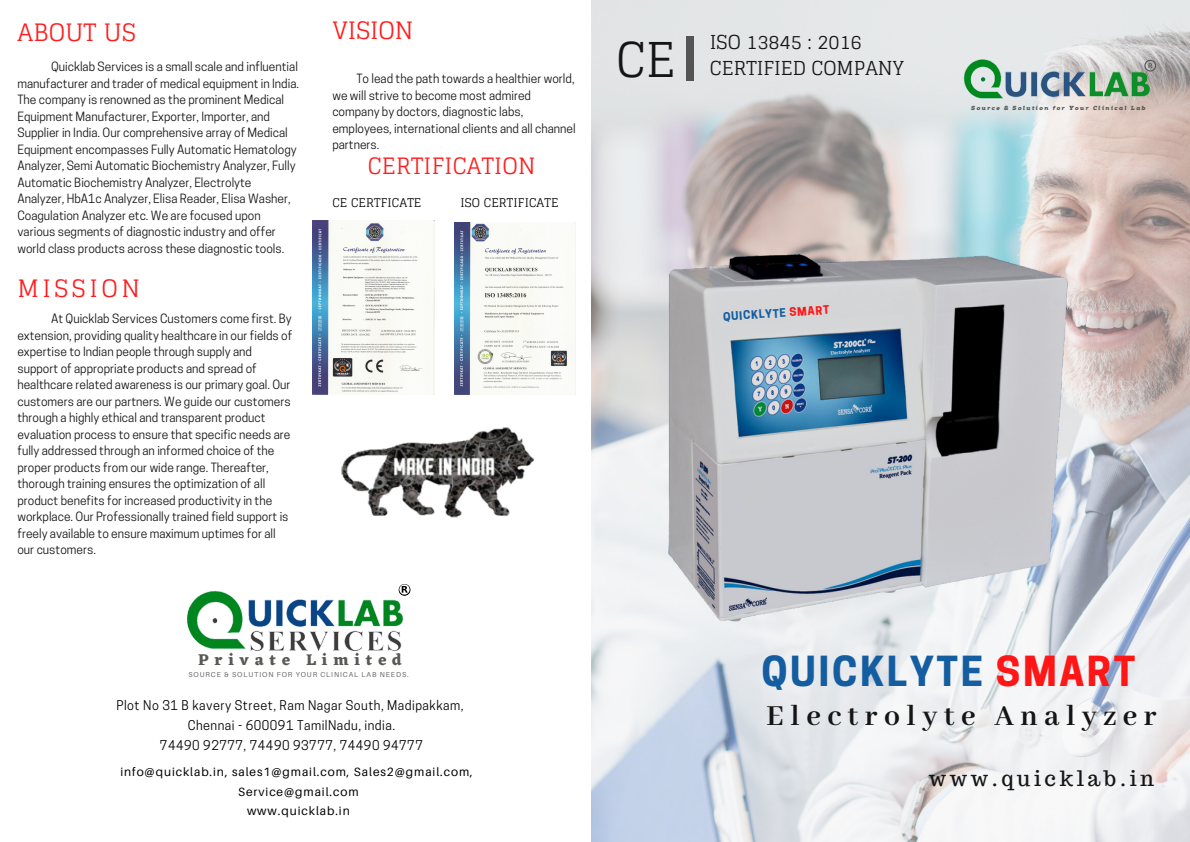
<style>
.page{position:relative;width:1190px;height:842px;background:#fff}
.page>*{position:absolute;margin:0;border:0;box-sizing:border-box;transform-origin:0 0}
.t1{font:48px "Glegoo";color:#151515}
.t2{font:700 38.9px "Cooper Hewitt";letter-spacing:.065em;color:#145da0}
.t3{font:700 31.5px "Abhaya Libre";letter-spacing:.205em;color:#151515}
.t4{font:24px "Glegoo";letter-spacing:.01em;color:#ff1c1c}
.t5{font:24px "Glegoo";letter-spacing:.15em;color:#ff1c1c}
.t6{font:22.5px "Glegoo";letter-spacing:.01em;color:#ff1c1c}
.t7{font:21px "Trocchi";letter-spacing:.175em;color:#151515}
.t8{font:19.2px "Glegoo";color:#151515}
.t9{font:700 16.2px "Eczar";letter-spacing:.365em;color:#585854}
.t10{font:12.6px "Cooper Hewitt";letter-spacing:.04em;color:#000}
.t11{font:12px/16.5px "Cooper Hewitt";color:#151515}
.t12{font:12px "Aileron";letter-spacing:.075em;color:#000}
.t13{font:12px "Glegoo";letter-spacing:.01em;color:#000}
.t14{font:700 11.1px "Cooper Hewitt";color:#145da0}
.t15{font:7.2px "Aileron";letter-spacing:.12em;color:#666}
.t16{font:italic 900 5.9px "Nexa Slab";letter-spacing:.25em;color:#585854}
.s1{color:#ff1616}
</style>
<div class="page">
<img style="left:591px;top:0;width:599px;height:841px">
<img style="left:454px;top:222px;width:122px;height:172px">
<img style="left:313px;top:221px;width:122px;height:173px">
<div style="left:687px;top:36px;width:6px;height:45px;background:#545454"></div>
<img style="left:341px;top:427px;width:193px;height:91px">
<img style="left:186px;top:588px;width:218px;height:63px">
<svg style="left:399px;top:584px;width:12px;height:12px"></svg>
<img style="left:961px;top:57px;width:43px;height:48px">
<img style="left:1003px;top:67px;width:153px;height:32px">
<svg style="left:1144px;top:60px;width:12px;height:12px"></svg>
<svg style="left:981px;top:77px;width:4px;height:4px"></svg>
<img style="left:654px;top:242px;width:416px;height:389px">
<p class="t4" style="left:17px;top:19px;width:120px">ABOUT US</p>
<p class="t11" style="left:17px;top:60px;width:283px;text-indent:34px">Quicklab Services is a small scale and influential manufacturer and trader of medical equipment in India.<br>The company is renowned as the prominent Medical Equipment Manufacturer, Exporter, Importer, and Supplier in India. Our comprehensive array of Medical Equipment encompasses Fully Automatic Hematology Analyzer, Semi Automatic Biochemistry Analyzer, Fully Automatic Biochemistry Analyzer, Electrolyte Analyzer, HbA1c Analyzer, Elisa Reader, Elisa Washer, Coagulation Analyzer etc. We are focused upon various segments of diagnostic industry and offer world class products across these diagnostic tools.</p>
<p class="t5" style="left:17px;top:275px;width:124px">MISSION</p>
<p class="t11" style="left:17px;top:312px;width:276px;text-indent:34px">At Quicklab Services Customers come first. By extension, providing quality healthcare in our fields of expertise to Indian people through supply and support of appropriate products and spread of healthcare related awareness is our primary goal. Our customers are our partners. We guide our customers through a highly ethical and transparent product evaluation process to ensure that specific needs are fully addressed through an informed choice of the proper products from our wide range. Thereafter, thorough training ensures the optimization of all product benefits for increased productivity in the workplace. Our Professionally trained field support is freely available to ensure maximum uptimes for all our customers.</p>
<p class="t4" style="left:332px;top:16px;width:83px">VISION</p>
<p class="t11" style="left:332px;top:72px;width:245px;text-indent:24px">To lead the path towards a healthier world, we will strive to become most admired company by doctors, diagnostic labs, employees, international clients and all channel partners.</p>
<p class="t6" style="left:368px;top:153px;width:169px">CERTIFICATION</p>
<p class="t13" style="left:332px;top:196px;width:90px">CE CERTFICATE</p>
<p class="t13" style="left:461px;top:196px;width:99px">ISO CERTIFICATE</p>
<p class="t9" style="left:198px;top:650px;width:205px">Private Limited</p>
<p class="t15" style="left:189px;top:670px;width:222px">SOURCE &amp; SOLUTION FOR YOUR CLINICAL LAB NEEDS.</p>
<p class="t10" style="left:116px;top:700px;width:349px">Plot No 31 B kavery Street, Ram Nagar South, Madipakkam,</p>
<p class="t10" style="left:188px;top:720px;width:209px">Chennai - 600091 TamilNadu, india.</p>
<p class="t10" style="left:160px;top:740px;width:264px">74490 92777, 74490 93777, 74490 94777</p>
<p class="t12" style="left:120px;top:764px;width:354px">info@quicklab.in, sales1@gmail.com, Sales2@gmail.com,</p>
<p class="t12" style="left:238px;top:784px;width:122px">Service@gmail.com</p>
<p class="t12" style="left:247px;top:803px;width:104px">www.quicklab.in</p>
<p class="t1" style="left:616px;top:33px;width:61px">CE</p>
<p class="t8" style="left:710px;top:31px;width:154px">ISO 13845 : 2016</p>
<p class="t8" style="left:710px;top:57px;width:196px">CERTIFIED COMPANY</p>
<p class="t16" style="left:971px;top:104px;width:176px">Source &amp; Solution for Your Clinical Lab</p>
<p class="t14" style="left:723px;top:312px;width:108px;rotate:-4deg">QUICKLYTE <span class="s1">SMART</span></p>
<p class="t2" style="left:761px;top:657px;width:375px">QUICKLYTE <span class="s1">SMART</span></p>
<p class="t3" style="left:767px;top:698px;width:391px">Electrolyte Analyzer</p>
<p class="t7" style="left:929px;top:764px;width:227px">www.quicklab.in</p>
</div>
